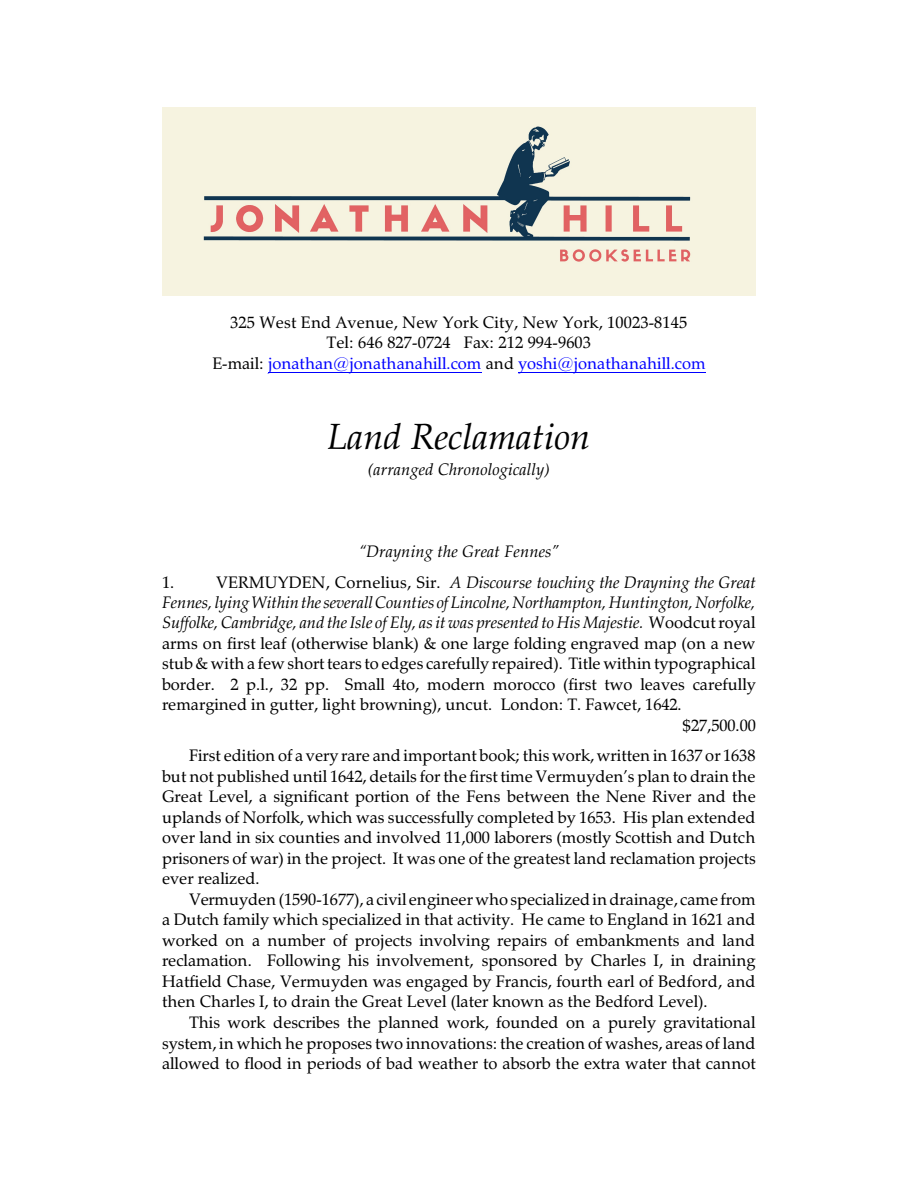
<style>
.page{position:relative;width:918px;height:1188px;background:#fff}
.page>*{position:absolute;margin:0;border:0;box-sizing:border-box;transform-origin:0 0}
.t1{font:italic 36px "Zapf Calligraphic 801 BT";letter-spacing:.005em;color:#000}
.t2{font:16.5px/20.5px "Zapf Calligraphic 801 BT";color:#000;text-align:justify}
.t3{font:italic 16.5px "Zapf Calligraphic 801 BT";color:#000}
.s1{color:#00f}
.s2{font-style:normal}
</style>
<div class="page">
<img style="left:162px;top:108px;width:593px;height:188px">
<hr style="left:268px;top:372px;width:214px;height:1px;background:#00f">
<hr style="left:518px;top:372px;width:188px;height:1px;background:#00f">
<p class="t2" style="left:212px;top:313px;width:495px;text-align:center">325 West End Avenue, New York City, New York, 10023-8145<br>Tel: 646 827-0724 Fax: 212 994-9603<br>E-mail: <span class="s1">jonathan@jonathanahill.com</span> and <span class="s1">yoshi@jonathanahill.com</span></p>
<h1 class="t1" style="left:328px;top:422px;width:264px">Land Reclamation</h1>
<p class="t3" style="left:368px;top:463px;width:183px">(arranged Chronologically)</p>
<p class="t3" style="left:359px;top:545px;width:201px">“Drayning the Great Fennes”</p>
<p class="t2" style="left:162px;top:573px;width:14px">1.</p>
<p class="t3" style="left:216px;top:575px;width:541px"><span class="s2">VERMUYDEN, Cornelius, Sir.</span> A Discourse touching the Drayning the Great</p>
<p class="t3" style="left:162px;top:595px;width:595px">Fennes, lying Within the severall Counties of Lincolne, Northampton, Huntington, Norfolke,</p>
<p class="t3" style="left:162px;top:616px;width:595px">Suffolke, Cambridge, and the Isle of Ely, as it was presented to His Majestie. <span class="s2">Woodcut royal</span></p>
<p class="t2" style="left:162px;top:634px;width:595px">arms on first leaf (otherwise blank) &amp; one large folding engraved map (on a new</p>
<p class="t2" style="left:162px;top:655px;width:595px">stub &amp; with a few short tears to edges carefully repaired). Title within typographical</p>
<p class="t2" style="left:162px;top:675px;width:595px">border. 2 p.l., 32 pp. Small 4to, modern morocco (first two leaves carefully</p>
<p class="t2" style="left:162px;top:696px;width:521px">remargined in gutter, light browning), uncut. London: T. Fawcet, 1642.</p>
<p class="t2" style="left:683px;top:716px;width:75px">$27,500.00</p>
<p class="t2" style="left:162px;top:747px;width:595px;text-indent:27px">First edition of a very rare and important book; this work, written in 1637 or 1638 but not published until 1642, details for the first time Vermuyden’s plan to drain the Great Level, a significant portion of the Fens between the Nene River and the uplands of Norfolk, which was successfully completed by 1653. His plan extended over land in six counties and involved 11,000 laborers (mostly Scottish and Dutch prisoners of war) in the project. It was one of the greatest land reclamation projects ever realized.</p>
<p class="t2" style="left:162px;top:890px;width:595px;text-indent:27px">Vermuyden(1590-1677), a civil engineer who specializedindrainage, came from a Dutch family which specialized in that activity. He came to England in 1621 and worked on a number of projects involving repairs of embankments and land reclamation. Following his involvement, sponsored by Charles I, in draining Hatfield Chase, Vermuyden was engaged by Francis, fourth earl of Bedford, and then Charles I, to drain the Great Level (later known as the Bedford Level).</p>
<p class="t2" style="left:162px;top:1013px;width:595px;text-indent:27px">This work describes the planned work, founded on a purely gravitational system, in which he proposes two innovations: the creation of washes, areas of land allowed to flood in periods of bad weather to absorb the extra water that cannot</p>
</div>
